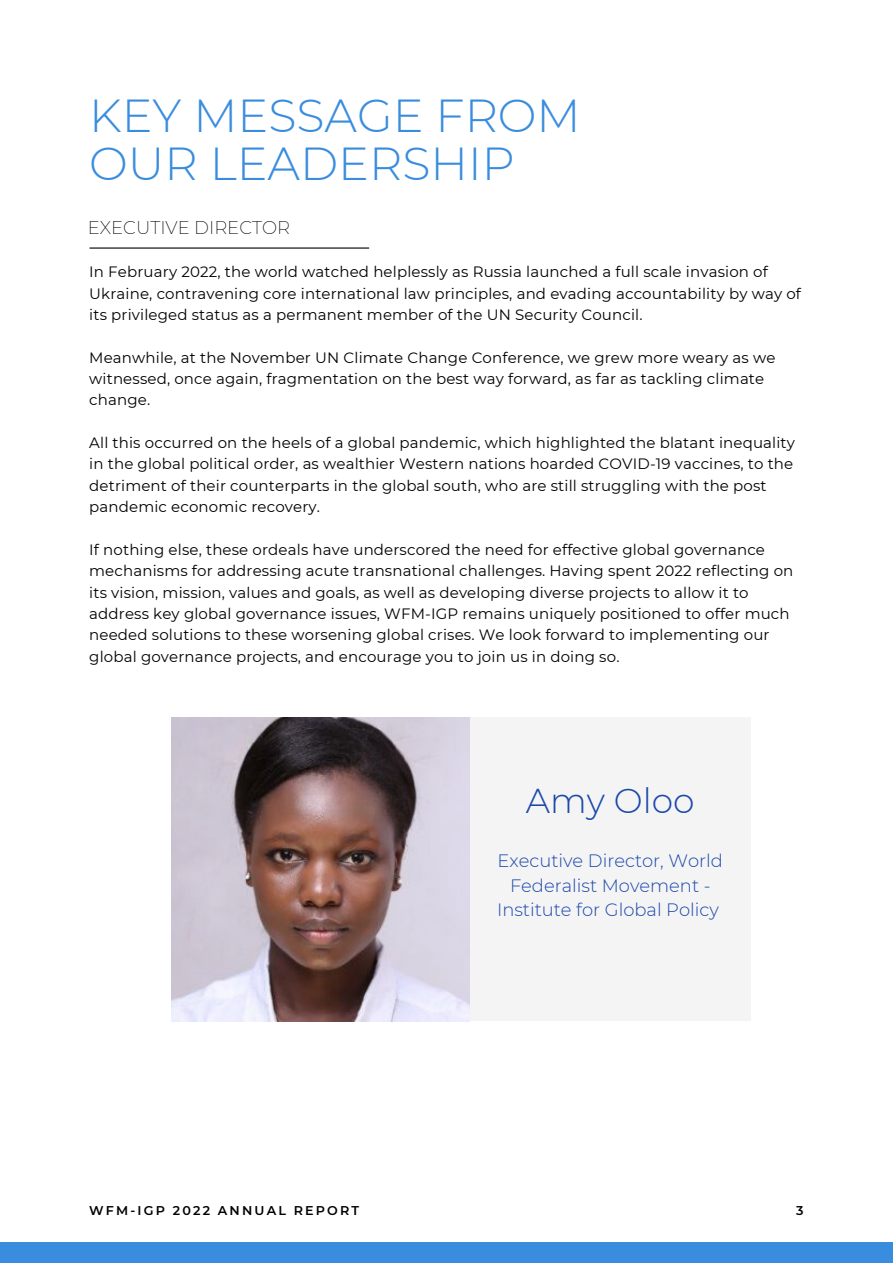
<style>
.page{position:relative;width:893px;height:1264px;background:#fff}
.page>*{position:absolute;margin:0;border:0;box-sizing:border-box;transform-origin:0 0}
.t1{font:300 46.2px "Montserrat";color:#3a8dde}
.t2{font:300 34.5px "Montserrat";color:#1b48ab}
.t3{font:200 18px "Montserrat";color:#000}
.t4{font:300 17.85px/24.6px "Montserrat";color:#1b48ab;text-align:center}
.t5{font:15px/21.3px "Montserrat";letter-spacing:.01em;color:#000}
.t6{font:600 12.75px "Montserrat";letter-spacing:.17em;color:#000}
</style>
<div class="page">
<div style="left:0;top:1242px;width:892px;height:20px;background:#3a8dde"></div>
<hr style="left:90px;top:247px;width:279px;height:1px;background:#000">
<div style="left:469px;top:717px;width:281px;height:304px;background:#f4f4f4"></div>
<img style="left:172px;top:717px;width:298px;height:304px">
<p class="t1" style="left:89px;top:87px;width:493px">KEY MESSAGE FROM</p>
<p class="t1" style="left:89px;top:135px;width:427px">OUR LEADERSHIP</p>
<p class="t3" style="left:88px;top:216px;width:204px">EXECUTIVE DIRECTOR</p>
<p class="t5" style="left:89px;top:261px;width:713px">In February 2022, the world watched helplessly as Russia launched a full scale invasion of<br>Ukraine, contravening core international law principles, and evading accountability by way of its privileged status as a permanent member of the UN Security Council.</p>
<p class="t5" style="left:89px;top:346px;width:687px">Meanwhile, at the November UN Climate Change Conference, we grew more weary as we witnessed, once again, fragmentation on the best way forward, as far as tackling climate change.</p>
<p class="t5" style="left:89px;top:432px;width:707px">All this occurred on the heels of a global pandemic, which highlighted the blatant inequality in the global political order, as wealthier Western nations hoarded COVID-19 vaccines, to the detriment of their counterparts in the global south, who are still struggling with the post pandemic economic recovery.</p>
<p class="t5" style="left:89px;top:539px;width:705px">If nothing else, these ordeals have underscored the need for effective global governance mechanisms for addressing acute transnational challenges. Having spent 2022 reflecting on its vision, mission, values and goals, as well as developing diverse projects to allow it to address key global governance issues, WFM-IGP remains uniquely positioned to offer much needed solutions to these worsening global crises. We look forward to implementing our global governance projects, and encourage you to join us in doing so.</p>
<p class="t6" style="left:89px;top:1202px;width:271px">WFM-IGP 2022 ANNUAL REPORT</p>
<p class="t2" style="left:526px;top:780px;width:170px">Amy Oloo</p>
<p class="t4" style="left:497px;top:848px;width:227px">Executive Director, World<br>Federalist Movement -<br>Institute for Global Policy</p>
<p class="t6" style="left:796px;top:1202px;width:9px">3</p>
</div>
